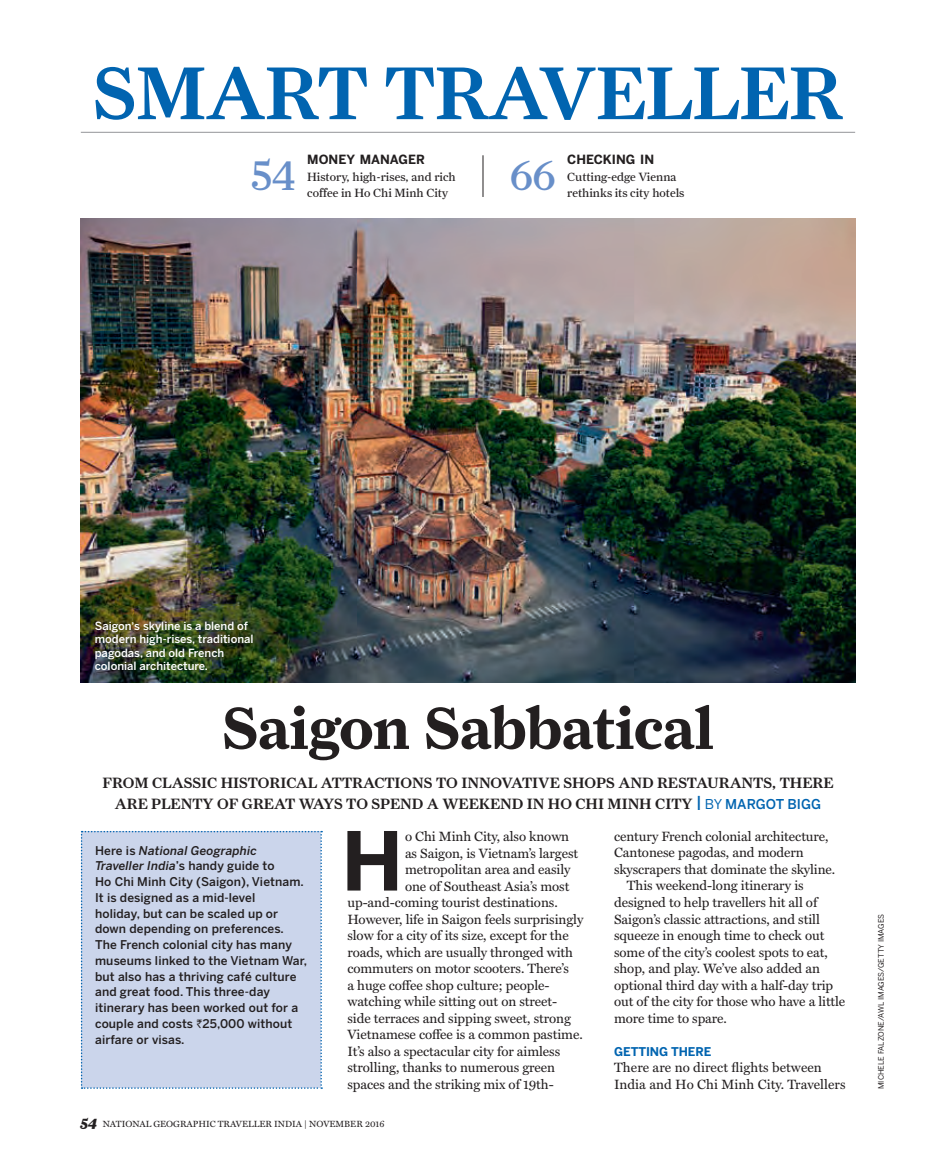
<style>
.page{position:relative;width:936px;height:1170px;background:#fff}
.page>*{position:absolute;margin:0;border:0;box-sizing:border-box;transform-origin:0 0}
.t1{font:700 80.4px "Benton Sans";color:#231f20}
.t2{font:75px "Farnham Display Medium OSF";letter-spacing:-.01em;color:#0164b0}
.t3{font:700 60px "Farnham Display";color:#231f20}
.t4{font:41.55px "Farnham Display";color:#688fc9}
.t5{font:500 15px/21px "Farnham Display";color:#231f20;text-align:center}
.t6{font:13.5px/16.5px "Miller Text";letter-spacing:-.005em;color:#231f20}
.t7{font:700 12.6px "Benton Sans";letter-spacing:-.005em;color:#231f20}
.t8{font:500 12px/15.8px "Benton Sans";letter-spacing:.01em;color:#231f20}
.t9{font:12px/15px "Farnham Display";color:#231f20}
.t10{font:700 12px "Benton Sans";letter-spacing:-.005em;color:#0164b0}
.t11{font:500 11.25px/13.5px "Benton Sans";color:#fff}
.t12{font:9px "Miller Text";color:#231f20}
.t13{font:7.5px "Benton Sans";color:#231f20}
.s1{font-family:"Farnham Text Regular LF";font-weight:400}
.s2{font-family:"Benton Sans";color:#0164b0}
.s3{font-family:"Benton Sans";font-weight:400;font-size:13.5px;color:#0164b0}
.s4{font-family:"Benton Sans";font-size:13.5px;color:#0164b0}
.s5{font-style:italic}
.s6{font-family:"Rupee";font-weight:400}
.s7{font-family:"Farnham Display Black Ital OSF";font-size:15px}
</style>
<div class="page">
<img style="left:81px;top:218px;width:774px;height:464px">
<hr style="left:81px;top:132px;width:774px;height:1px;background:#939598">
<hr style="left:482px;top:155px;width:1px;height:42px;background:#231f20">
<div style="left:81px;top:830px;width:241px;height:258px;background:#cbd5eb"></div>
<h2 class="t2" style="left:93px;top:49px;width:751px">SMART TRAVELLER</h2>
<h3 class="t4" style="left:251px;top:151px;width:46px">54</h3>
<p class="t7" style="left:307px;top:152px;width:119px">MONEY MANAGER</p>
<p class="t9" style="left:307px;top:170px;width:150px">History, high-rises, and rich coffee in Ho Chi Minh City</p>
<h3 class="t4" style="left:510px;top:151px;width:47px">66</h3>
<p class="t7" style="left:567px;top:152px;width:88px">CHECKING IN</p>
<p class="t9" style="left:567px;top:170px;width:119px">Cutting-edge Vienna rethinks its city hotels</p>
<p class="t11" style="left:95px;top:619px;width:160px">Saigon<span class="s1">’</span>s skyline is a blend of modern high-rises, traditional pagodas, and old French colonial architecture.</p>
<h3 class="t3" style="left:222px;top:692px;width:493px">Saigon Sabbatical</h3>
<p class="t5" style="left:102px;top:772px;width:732px">FROM CLASSIC HISTORICAL ATTRACTIONS TO INNOVATIVE SHOPS AND RESTAURANTS, THERE<br>ARE PLENTY OF GREAT WAYS TO SPEND A WEEKEND IN HO CHI MINH CITY <span class="s2">|</span> <span class="s3">BY</span> <span class="s4">MARGOT BIGG</span></p>
<p class="t8" style="left:95px;top:842px;width:213px">Here is <span class="s5">National Geographic<br>Traveller India</span>’s handy guide to<br>Ho Chi Minh City (Saigon), Vietnam.<br>It is designed as a mid-level<br>holiday, but can be scaled up or down depending on preferences.<br>The French colonial city has many museums linked to the Vietnam War, but also has a thriving café culture and great food. This three-day itinerary has been worked out for a couple and costs <span class="s6">`</span>25,000 without airfare or visas.</p>
<p class="t6" style="left:614px;top:828px;width:216px">century French colonial architecture,</p>
<p class="t6" style="left:614px;top:844px;width:191px">Cantonese pagodas, and modern</p>
<p class="t6" style="left:614px;top:861px;width:223px">skyscrapers that dominate the skyline.</p>
<p class="t6" style="left:626px;top:877px;width:178px">This weekend-long itinerary is</p>
<p class="t6" style="left:614px;top:894px;width:205px">designed to help travellers hit all of</p>
<p class="t6" style="left:614px;top:910px;width:207px">Saigon’s classic attractions, and still</p>
<p class="t6" style="left:614px;top:927px;width:212px">squeeze in enough time to check out</p>
<p class="t6" style="left:614px;top:943px;width:215px">some of the city’s coolest spots to eat,</p>
<p class="t6" style="left:614px;top:960px;width:207px">shop, and play. We’ve also added an</p>
<p class="t6" style="left:614px;top:976px;width:221px">optional third day with a half-day trip</p>
<p class="t6" style="left:614px;top:993px;width:233px">out of the city for those who have a little</p>
<p class="t6" style="left:614px;top:1009px;width:114px">more time to spare.</p>
<p class="t10" style="left:614px;top:1044px;width:99px">GETTING THERE</p>
<p class="t6" style="left:614px;top:1059px;width:233px">There are no direct flights between<br>India and Ho Chi Minh City. Travellers</p>
<h1 class="t1" style="left:341px;top:813px;width:63px">H</h1>
<p class="t6" style="left:405px;top:828px;width:166px">o Chi Minh City, also known</p>
<p class="t6" style="left:405px;top:844px;width:175px">as Saigon, is Vietnam’s largest</p>
<p class="t6" style="left:405px;top:861px;width:167px">metropolitan area and easily</p>
<p class="t6" style="left:405px;top:877px;width:166px">one of Southeast Asia’s most</p>
<p class="t6" style="left:347px;top:894px;width:212px">up-and-coming tourist destinations.</p>
<p class="t6" style="left:347px;top:911px;width:237px">However, life in Saigon feels surprisingly</p>
<p class="t6" style="left:347px;top:927px;width:223px">slow for a city of its size, except for the</p>
<p class="t6" style="left:347px;top:944px;width:227px">roads, which are usually thronged with</p>
<p class="t6" style="left:347px;top:960px;width:223px">commuters on motor scooters. There’s</p>
<p class="t6" style="left:347px;top:977px;width:204px">a huge coffee shop culture; people-</p>
<p class="t6" style="left:347px;top:993px;width:211px">watching while sitting out on street-</p>
<p class="t6" style="left:347px;top:1010px;width:225px">side terraces and sipping sweet, strong</p>
<p class="t6" style="left:347px;top:1026px;width:237px">Vietnamese coffee is a common pastime.</p>
<p class="t6" style="left:347px;top:1043px;width:214px">It’s also a spectacular city for aimless</p>
<p class="t6" style="left:347px;top:1059px;width:209px">strolling, thanks to numerous green</p>
<p class="t6" style="left:347px;top:1076px;width:208px">spaces and the striking mix of 19th-</p>
<p class="t12" style="left:81px;top:1119px;width:305px"><span class="s7">54</span> NATIONAL GEOGRAPHIC TRAVELLER INDIA | NOVEMBER 2016</p>
<p class="t13" style="left:876px;top:1089px;width:177px;rotate:-90deg">MICHELE FALZONE/AWL IMAGES/GETTY IMAGES</p>
</div>
